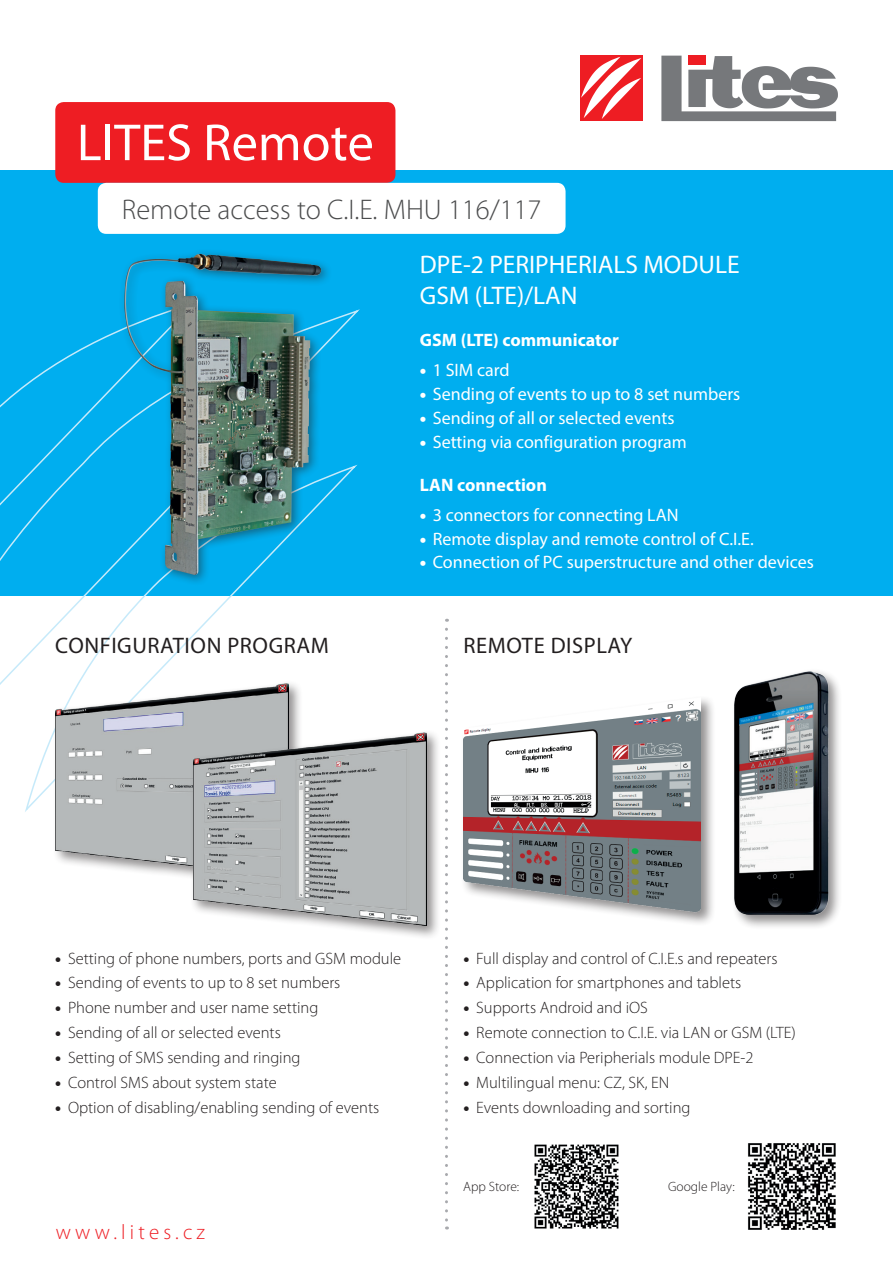
<style>
.page{position:relative;width:893px;height:1263px;background:#fff}
.page>*{position:absolute;margin:0;border:0;box-sizing:border-box;transform-origin:0 0}
.t1{font:52.5px "Myriad Pro";color:#fff}
.t2{font:300 28.5px "Myriad Pro";color:#4b4c4d}
.t3{font:25.5px/30.6px "Myriad Pro";color:#fff}
.t4{font:22.5px "Myriad Pro";letter-spacing:.025em;color:#231f20}
.t5{font:300 21px "Myriad Pro";letter-spacing:.2em;color:#ee1d23}
.t6{font:18px "Myriad Pro";color:#fff}
.t7{font:700 18px "Myriad Pro";color:#fff}
.t8{font:300 16.5px "Myriad Pro";color:#231f20}
.t9{font:300 13.5px "Myriad Pro";color:#231f20}
.s1{font-weight:900}
</style>
<div class="page">
<div style="left:0;top:170px;width:893px;height:425px;background:#00aeef"></div>
<svg style="left:0;top:309px;width:359px;height:376px"></svg>
<svg style="left:23px;top:464px;width:334px;height:348px"></svg>
<div style="left:55px;top:102px;width:340px;height:81px;background:#ee1d23;border-radius:9px"></div>
<div style="left:98px;top:183px;width:468px;height:51px;background:#fff;border-radius:9px"></div>
<svg style="left:661px;top:56px;width:177px;height:65px"></svg>
<div style="left:688px;top:56px;width:18px;height:9px;background:#ee1d23"></div>
<div style="left:580px;top:55px;width:63px;height:66px;background:#ee1d23"></div>
<svg style="left:581px;top:57px;width:60px;height:62px"></svg>
<div style="left:732px;top:668px;width:111px;height:262px;background:#231f20;opacity:.5"></div>
<img style="left:735px;top:671px;width:93px;height:244px">
<div style="left:52px;top:680px;width:251px;height:211px;background:#231f20;opacity:.5"></div>
<img style="left:55px;top:683px;width:233px;height:193px">
<div style="left:461px;top:695px;width:255px;height:231px;background:#231f20;opacity:.5"></div>
<img style="left:463px;top:698px;width:238px;height:214px">
<div style="left:118px;top:248px;width:215px;height:338px;background:#231f20;opacity:.5"></div>
<img style="left:124px;top:254px;width:186px;height:321px">
<div style="left:190px;top:729px;width:251px;height:211px;background:#231f20;opacity:.5"></div>
<img style="left:193px;top:732px;width:233px;height:193px">
<img style="left:534px;top:1144px;width:85px;height:85px">
<img style="left:748px;top:1143px;width:88px;height:87px">
<svg style="left:445px;top:629px;width:3px;height:600px"></svg>
<h1 class="t1" style="left:77px;top:110px;width:298px">LITES Remote</h1>
<h2 class="t2" style="left:122px;top:192px;width:421px">Remote access to C.I.E. MHU 116/117</h2>
<h3 class="t3" style="left:420px;top:249px;width:321px">DPE-2 PERIPHERIALS MODULE<br>GSM (LTE)/LAN</h3>
<p class="t7" style="left:420px;top:328px;width:201px">GSM (LTE) communicator</p>
<p class="t6" style="left:420px;top:359px;width:91px"><span class="s1">•</span> 1 SIM card</p>
<p class="t6" style="left:420px;top:383px;width:322px"><span class="s1">•</span> Sending of events to up to 8 set numbers</p>
<p class="t6" style="left:420px;top:407px;width:256px"><span class="s1">•</span> Sending of all or selected events</p>
<p class="t6" style="left:420px;top:430px;width:268px"><span class="s1">•</span> Setting via configuration program</p>
<p class="t7" style="left:420px;top:473px;width:128px">LAN connection</p>
<p class="t6" style="left:420px;top:504px;width:260px"><span class="s1">•</span> 3 connectors for connecting LAN</p>
<p class="t6" style="left:420px;top:527px;width:335px"><span class="s1">•</span> Remote display and remote control of C.I.E.</p>
<p class="t6" style="left:420px;top:551px;width:395px"><span class="s1">•</span> Connection of PC superstructure and other devices</p>
<h3 class="t4" style="left:55px;top:631px;width:275px">CONFIGURATION PROGRAM</h3>
<h3 class="t4" style="left:463px;top:631px;width:170px">REMOTE DISPLAY</h3>
<p class="t8" style="left:55px;top:948px;width:347px"><span class="s1">•</span> Setting of phone numbers, ports and GSM module</p>
<p class="t8" style="left:55px;top:973px;width:287px"><span class="s1">•</span> Sending of events to up to 8 set numbers</p>
<p class="t8" style="left:55px;top:998px;width:265px"><span class="s1">•</span> Phone number and user name setting</p>
<p class="t8" style="left:55px;top:1023px;width:227px"><span class="s1">•</span> Sending of all or selected events</p>
<p class="t8" style="left:55px;top:1048px;width:247px"><span class="s1">•</span> Setting of SMS sending and ringing</p>
<p class="t8" style="left:55px;top:1072px;width:223px"><span class="s1">•</span> Control SMS about system state</p>
<p class="t8" style="left:55px;top:1097px;width:326px"><span class="s1">•</span> Option of disabling/enabling sending of events</p>
<p class="t5" style="left:56px;top:1220px;width:151px">www.lites.cz</p>
<p class="t8" style="left:463px;top:948px;width:316px"><span class="s1">•</span> Full display and control of C.I.E.s and repeaters</p>
<p class="t8" style="left:463px;top:973px;width:279px"><span class="s1">•</span> Application for smartphones and tablets</p>
<p class="t8" style="left:463px;top:998px;width:186px"><span class="s1">•</span> Supports Android and iOS</p>
<p class="t8" style="left:463px;top:1023px;width:334px"><span class="s1">•</span> Remote connection to C.I.E. via LAN or GSM (LTE)</p>
<p class="t8" style="left:463px;top:1048px;width:292px"><span class="s1">•</span> Connection via Peripherials module DPE-2</p>
<p class="t8" style="left:463px;top:1073px;width:207px"><span class="s1">•</span> Multilingual menu: CZ, SK, EN</p>
<p class="t8" style="left:463px;top:1097px;width:229px"><span class="s1">•</span> Events downloading and sorting</p>
<p class="t9" style="left:463px;top:1178px;width:58px">App Store:</p>
<p class="t9" style="left:668px;top:1178px;width:68px">Google Play:</p>
</div>
